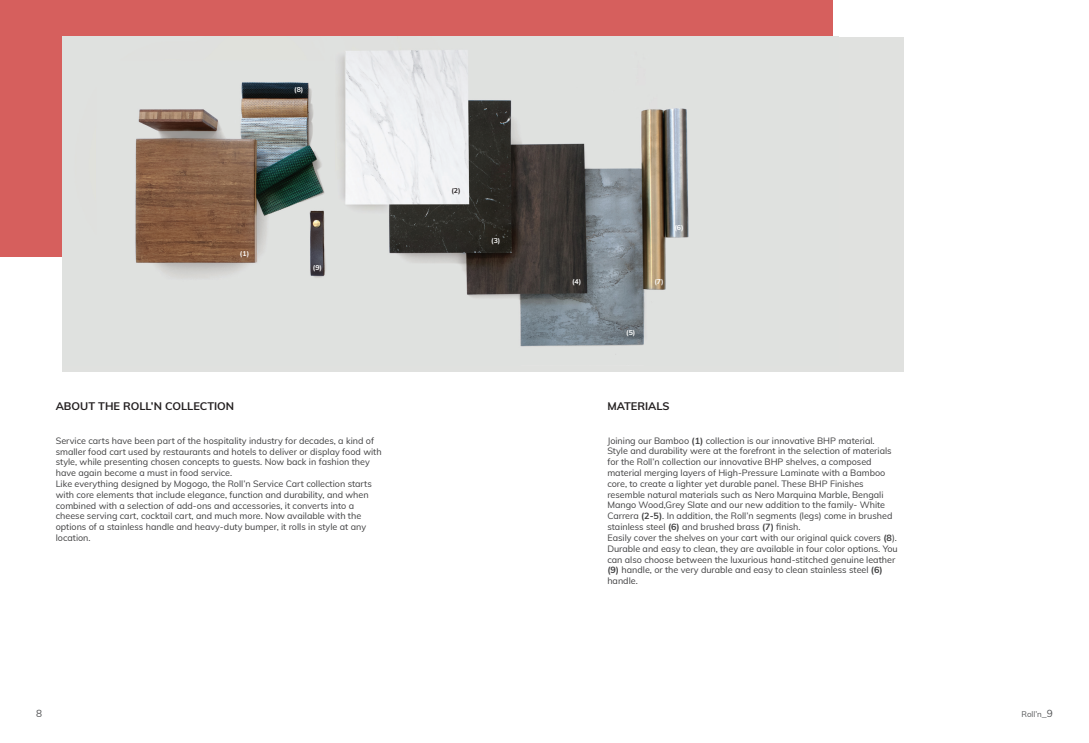
<style>
.page{position:relative;width:1089px;height:743px;background:#fff}
.page>*{position:absolute;margin:0;border:0;box-sizing:border-box;transform-origin:0 0}
.t1{font:700 11px "Muli";color:#231f20}
.t2{font:10px "Muli";color:#545557}
.t3{font:9px/10.8px "Muli";color:#3e3e3f}
.t4{font:8px "Muli";color:#545557}
.t5{font:700 7px "Muli";color:#fff}
.t6{font:700 7px "Muli";color:#231f20}
.s1{font-weight:700}
.s2{font-size:10px}
</style>
<div class="page">
<div style="left:0;top:0;width:832px;height:256px;background:#d65f5d"></div>
<div style="left:63px;top:37px;width:841px;height:334px;background:#e0e1df"></div>
<img style="left:135px;top:50px;width:554px;height:297px">
<p class="t5" style="left:294px;top:84px;width:11px">(8)</p>
<p class="t5" style="left:240px;top:248px;width:11px">(1)</p>
<p class="t5" style="left:313px;top:262px;width:11px">(9)</p>
<p class="t1" style="left:56px;top:398px;width:180px">ABOUT THE ROLL’N COLLECTION</p>
<p class="t3" style="left:56px;top:434px;width:327px">Service carts have been part of the hospitality industry for decades, a kind of smaller food cart used by restaurants and hotels to deliver or display food with style, while presenting chosen concepts to guests. Now back in fashion they have again become a must in food service.<br>Like everything designed by Mogogo, the Roll’n Service Cart collection starts with core elements that include elegance, function and durability, and when combined with a selection of add-ons and accessories, it converts into a cheese serving cart, cocktail cart, and much more. Now available with the options of a stainless handle and heavy-duty bumper, it rolls in style at any location.</p>
<p class="t6" style="left:451px;top:185px;width:11px">(2)</p>
<p class="t5" style="left:491px;top:235px;width:11px">(3)</p>
<p class="t5" style="left:572px;top:276px;width:11px">(4)</p>
<p class="t5" style="left:626px;top:327px;width:11px">(5)</p>
<p class="t5" style="left:674px;top:223px;width:11px">(6)</p>
<p class="t5" style="left:654px;top:276px;width:11px">(7)</p>
<p class="t1" style="left:607px;top:398px;width:64px">MATERIALS</p>
<p class="t3" style="left:607px;top:434px;width:292px">Joining our Bamboo <span class="s1">(1)</span> collection is our innovative BHP material.<br>Style and durability were at the forefront in the selection of materials for the Roll’n collection our innovative BHP shelves, a composed material merging layers of High-Pressure Laminate with a Bamboo core, to create a lighter yet durable panel. These BHP Finishes resemble natural materials such as Nero Marquina Marble, Bengali Mango Wood,Grey Slate and our new addition to the family- White Carrera <span class="s1">(2-5)</span>. In addition, the Roll’n segments (legs) come in brushed stainless steel <span class="s1">(6)</span> and brushed brass <span class="s1">(7)</span> finish.<br>Easily cover the shelves on your cart with our original quick covers <span class="s1">(8</span>).<br>Durable and easy to clean, they are available in four color options. You can also choose between the luxurious hand-stitched genuine leather <span class="s1">(9)</span> handle, or the very durable and easy to clean stainless steel <span class="s1">(6) </span>handle.</p>
<p class="t2" style="left:36px;top:706px;width:7px">8</p>
<p class="t4" style="left:1021px;top:708px;width:33px">Roll’n<span class="s2">_9</span></p>
</div>
